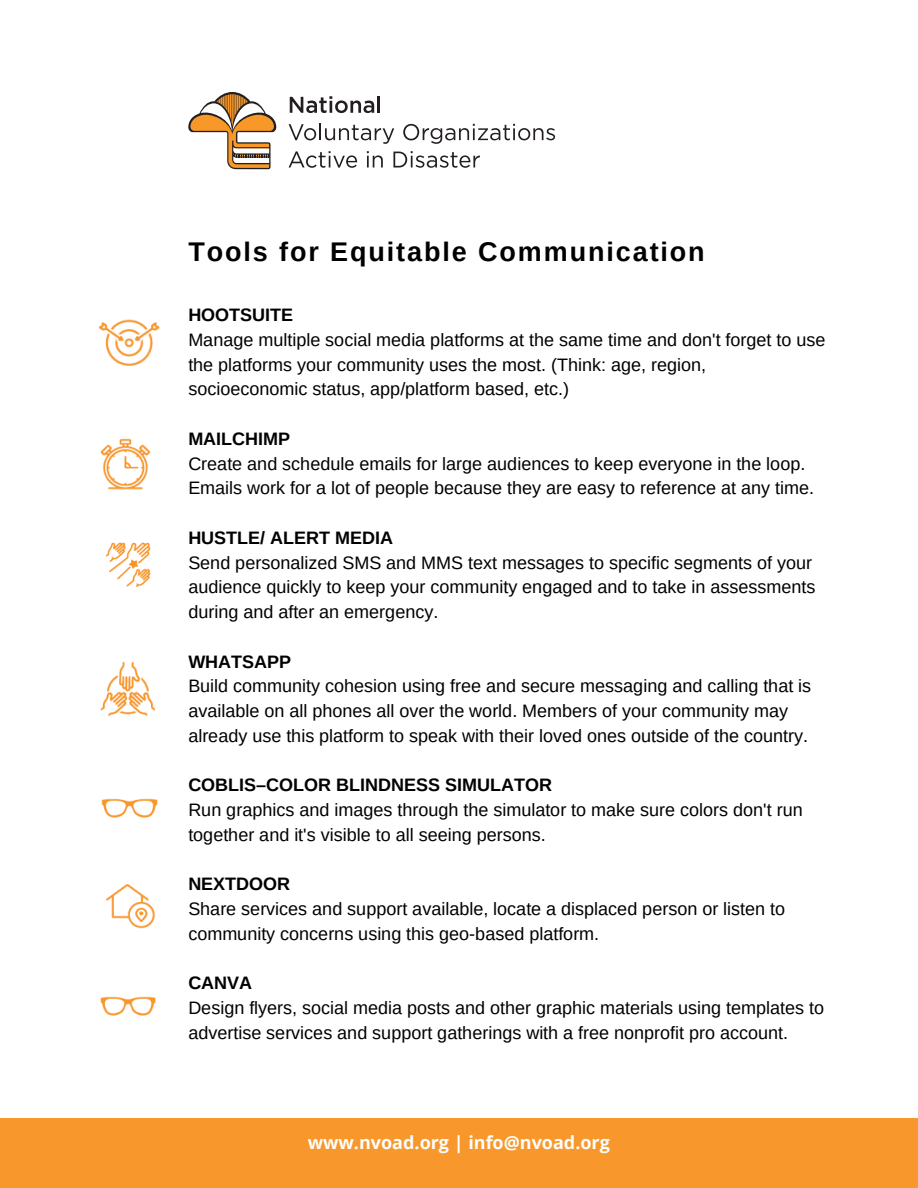
<style>
.page{position:relative;width:918px;height:1188px;background:#fff}
.page>*{position:absolute;margin:0;border:0;box-sizing:border-box;transform-origin:0 0}
.t1{font:700 27px "Arimo";letter-spacing:.07em;color:#000}
.t2{font:18px/24.8px "Arimo";color:#000}
.t3{font:700 18px "Arimo";color:#000}
.t4{font:700 18px "Open Sans";color:#fefefe}
</style>
<div class="page">
<div style="left:0;top:1118px;width:918px;height:70px;background:#f8982c"></div>
<svg style="left:188px;top:92px;width:88px;height:77px"></svg>
<svg style="left:290px;top:96px;width:90px;height:17px"></svg>
<svg style="left:289px;top:123px;width:105px;height:21px"></svg>
<svg style="left:403px;top:124px;width:152px;height:20px"></svg>
<svg style="left:289px;top:151px;width:68px;height:17px"></svg>
<svg style="left:367px;top:151px;width:16px;height:17px"></svg>
<svg style="left:393px;top:151px;width:87px;height:17px"></svg>
<img style="left:98px;top:319px;width:62px;height:47px">
<img style="left:105px;top:884px;width:50px;height:45px">
<img style="left:101px;top:798px;width:57px;height:20px">
<img style="left:100px;top:661px;width:55px;height:55px">
<img style="left:105px;top:542px;width:46px;height:45px">
<img style="left:100px;top:996px;width:56px;height:20px">
<img style="left:100px;top:438px;width:51px;height:52px">
<p class="t1" style="left:188px;top:237px;width:518px">Tools for Equitable Communication</p>
<p class="t3" style="left:188px;top:305px;width:106px">HOOTSUITE</p>
<p class="t2" style="left:188px;top:327px;width:639px">Manage multiple social media platforms at the same time and don't forget to use the platforms your community uses the most. (Think: age, region, socioeconomic status, app/platform based, etc.)</p>
<p class="t3" style="left:188px;top:429px;width:103px">MAILCHIMP</p>
<p class="t2" style="left:188px;top:451px;width:627px">Create and schedule emails for large audiences to keep everyone in the loop.<br>Emails work for a lot of people because they are easy to reference at any time.</p>
<p class="t3" style="left:188px;top:528px;width:206px">HUSTLE/ ALERT MEDIA</p>
<p class="t2" style="left:188px;top:550px;width:629px">Send personalized SMS and MMS text messages to specific segments of your audience quickly to keep your community engaged and to take in assessments during and after an emergency.</p>
<p class="t3" style="left:188px;top:651px;width:104px">WHATSAPP</p>
<p class="t2" style="left:188px;top:674px;width:624px">Build community cohesion using free and secure messaging and calling that is available on all phones all over the world. Members of your community may already use this platform to speak with their loved ones outside of the country.</p>
<p class="t3" style="left:188px;top:775px;width:365px">COBLIS–COLOR BLINDNESS SIMULATOR</p>
<p class="t2" style="left:188px;top:798px;width:616px">Run graphics and images through the simulator to make sure colors don't run together and it's visible to all seeing persons.</p>
<p class="t3" style="left:188px;top:874px;width:103px">NEXTDOOR</p>
<p class="t2" style="left:188px;top:897px;width:598px">Share services and support available, locate a displaced person or listen to community concerns using this geo-based platform.</p>
<p class="t3" style="left:188px;top:973px;width:65px">CANVA</p>
<p class="t2" style="left:188px;top:996px;width:637px">Design flyers, social media posts and other graphic materials using templates to advertise services and support gatherings with a free nonprofit pro account.</p>
<p class="t4" style="left:308px;top:1130px;width:304px">www.nvoad.org | info@nvoad.org</p>
</div>
